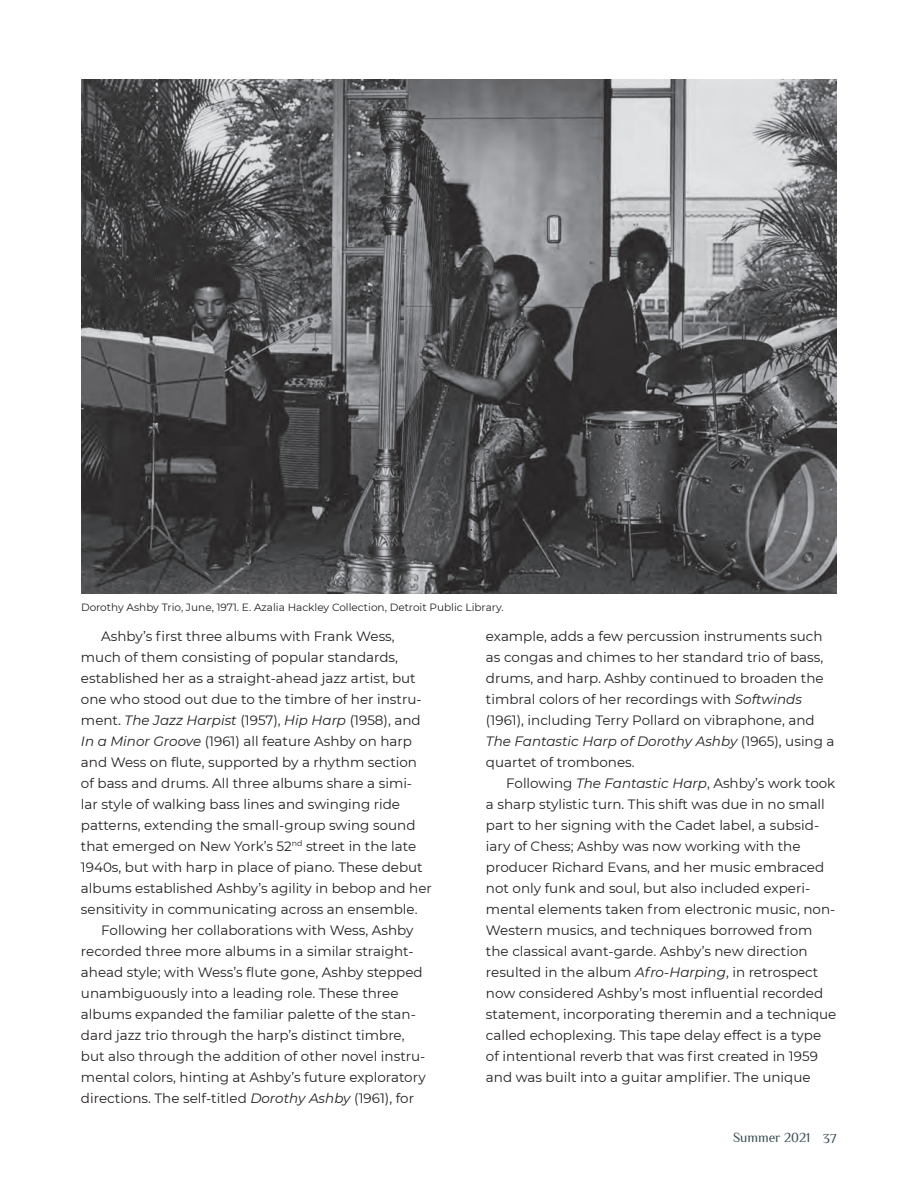
<style>
.page{position:relative;width:918px;height:1188px;background:#fff}
.page>*{position:absolute;margin:0;border:0;box-sizing:border-box;transform-origin:0 0}
.t1{font:13.5px/21px "Montserrat";color:#231f20}
.t2{font:13.5px "Philosopher";color:#3b4f55}
.t3{font:10.5px "Montserrat";color:#231f20}
.s1{font-style:italic}
</style>
<div class="page">
<img style="left:81px;top:79px;width:756px;height:515px">
<p class="t3" style="left:81px;top:600px;width:424px">Dorothy Ashby Trio, June, 1971. E. Azalia Hackley Collection, Detroit Public Library.</p>
<p class="t1" style="left:81px;top:625px;width:352px;text-indent:20px">Ashby’s first three albums with Frank Wess, much of them consisting of popular standards, established her as a straight-ahead jazz artist, but one who stood out due to the timbre of her instru&shy;ment. <span class="s1">The Jazz Harpist</span> (1957), <span class="s1">Hip Harp</span> (1958), and <span class="s1">In a Minor Groove</span> (1961) all feature Ashby on harp and Wess on flute, supported by a rhythm section of bass and drums. All three albums share a simi&shy;lar style of walking bass lines and swinging ride patterns, extending the small-group swing sound that emerged on New York’s 52<sup>nd</sup> street in the late 1940s, but with harp in place of piano. These debut albums established Ashby’s agility in bebop and her sensitivity in communicating across an ensemble.</p>
<p class="t1" style="left:81px;top:919px;width:346px;text-indent:20px">Following her collaborations with Wess, Ashby recorded three more albums in a similar straight&shy;ahead style; with Wess’s flute gone, Ashby stepped unambiguously into a leading role. These three albums expanded the familiar palette of the stan&shy;dard jazz trio through the harp’s distinct timbre, but also through the addition of other novel instru&shy;mental colors, hinting at Ashby’s future exploratory directions. The self-titled <span class="s1">Dorothy Ashby</span> (1961), for</p>
<p class="t1" style="left:486px;top:625px;width:350px">example, adds a few percussion instruments such as congas and chimes to her standard trio of bass, drums, and harp. Ashby continued to broaden the timbral colors of her recordings with <span class="s1">Softwinds </span>(1961), including Terry Pollard on vibraphone, and <span class="s1">The Fantastic Harp of Dorothy Ashby</span> (1965), using a quartet of trombones.</p>
<p class="t1" style="left:486px;top:772px;width:352px;text-indent:20px">Following <span class="s1">The Fantastic Harp</span>, Ashby’s work took a sharp stylistic turn. This shift was due in no small part to her signing with the Cadet label, a subsid&shy;iary of Chess; Ashby was now working with the producer Richard Evans, and her music embraced not only funk and soul, but also included experi&shy;mental elements taken from electronic music, non-Western musics, and techniques borrowed from the classical avant-garde. Ashby’s new direction resulted in the album <span class="s1">Afro-Harping</span>, in retrospect now considered Ashby’s most influential recorded statement, incorporating theremin and a technique called echoplexing. This tape delay effect is a type of intentional reverb that was first created in 1959 and was built into a guitar amplifier. The unique</p>
<p class="t2" style="left:733px;top:1129px;width:105px">Summer 2021 37</p>
</div>
